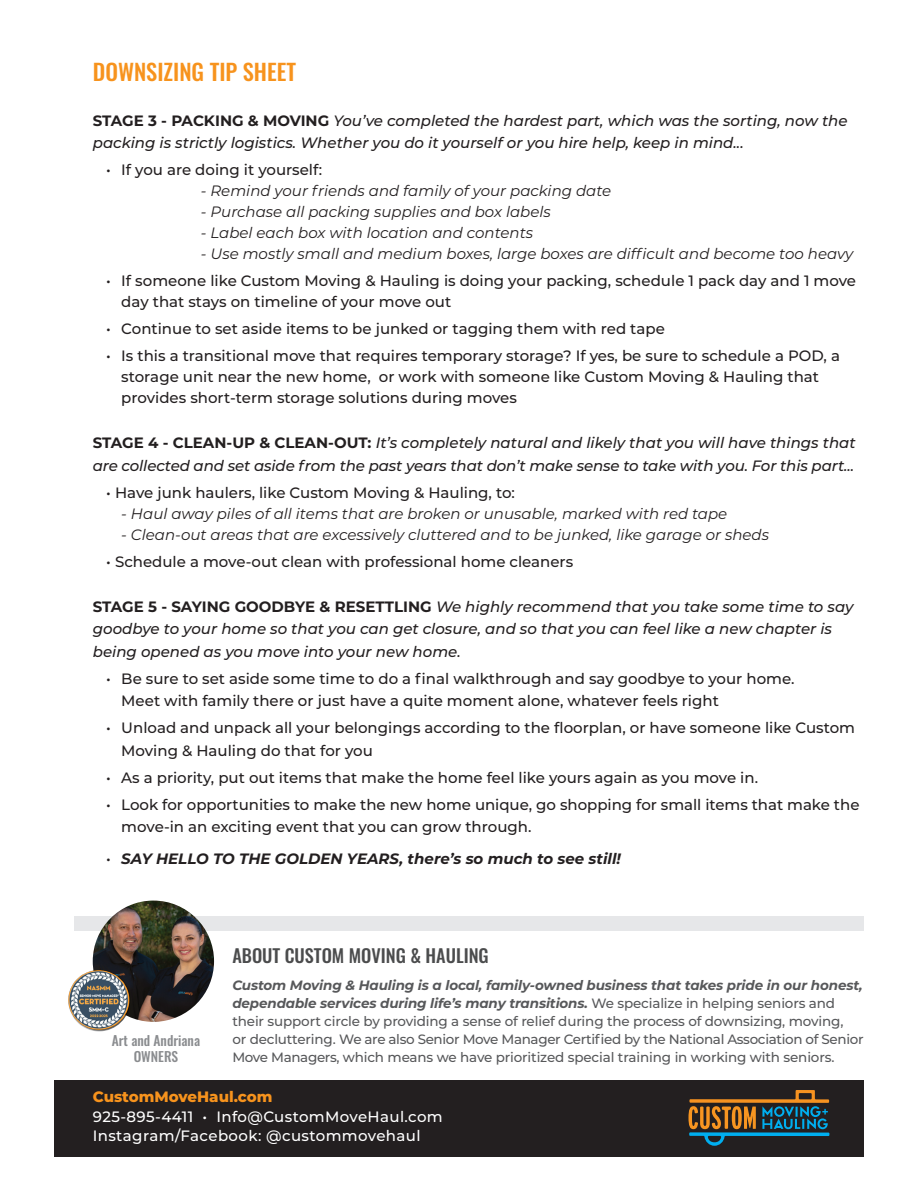
<style>
.page{position:relative;width:918px;height:1188px;background:#fff}
.page>*{position:absolute;margin:0;border:0;box-sizing:border-box;transform-origin:0 0}
.t1{font:500 22.5px "Oswald";color:#f7931d}
.t2{font:500 18.15px "Oswald";color:#4b4c4d}
.t3{font:500 15px/21px "Montserrat";color:#231f20}
.t4{font:italic 500 15px/22.5px "Montserrat";color:#231f20}
.t5{font:italic 15px "Montserrat";color:#231f20}
.t6{font:500 15px "Montserrat";letter-spacing:.025em;color:#fff}
.t7{font:italic 700 15px "Montserrat";color:#231f20}
.t8{font:800 15px "Montserrat";color:#f7931d}
.t9{font:500 13.5px/18px "Montserrat";letter-spacing:-.01em;color:#57585a}
.t10{font:italic 700 13.5px "Montserrat";letter-spacing:-.01em;color:#57585a}
.t11{font:500 13.5px "Oswald";color:#8a8c8f}
.s1{font-weight:700;font-style:normal}
.s2{font-weight:500;font-style:normal}
.s3{font-weight:700;font-style:italic}
</style>
<div class="page">
<div style="left:54px;top:1080px;width:810px;height:77px;background:#231f20"></div>
<svg style="left:689px;top:1090px;width:140px;height:56px"></svg>
<div style="left:75px;top:916px;width:789px;height:15px;background:#e6e7e9"></div>
<img style="left:93px;top:901px;width:121px;height:121px;border-radius:60px">
<img style="left:68px;top:969px;width:62px;height:63px;border-radius:31px">
<p class="t1" style="left:93px;top:60px;width:205px">DOWNSIZING TIP SHEET</p>
<p class="t4" style="left:93px;top:108px;width:756px"><span class="s1">STAGE 3 - PACKING &amp; MOVING</span> You’ve completed the hardest part, which was the sorting, now the packing is strictly logistics. Whether you do it yourself or you hire help, keep in mind...</p>
<p class="t3" style="left:106px;top:159px;width:217px">• If you are doing it yourself:</p>
<p class="t5" style="left:201px;top:180px;width:412px">- Remind your friends and family of your packing date</p>
<p class="t5" style="left:201px;top:201px;width:352px">- Purchase all packing supplies and box labels</p>
<p class="t5" style="left:201px;top:222px;width:334px">- Label each box with location and contents</p>
<p class="t5" style="left:201px;top:243px;width:654px">- Use mostly small and medium boxes, large boxes are difficult and become too heavy</p>
<p class="t3" style="left:121px;top:270px;width:736px;text-indent:-15px">• If someone like Custom Moving &amp; Hauling is doing your packing, schedule 1 pack day and 1 move day that stays on timeline of your move out</p>
<p class="t3" style="left:106px;top:318px;width:560px">• Continue to set aside items to be junked or tagging them with red tape</p>
<p class="t3" style="left:121px;top:345px;width:720px;text-indent:-15px">• Is this a transitional move that requires temporary storage? If yes, be sure to schedule a POD, a storage unit near the new home, or work with someone like Custom Moving &amp; Hauling that provides short-term storage solutions during moves</p>
<p class="t4" style="left:93px;top:431px;width:764px"><span class="s1">STAGE 4 - CLEAN-UP &amp; CLEAN-OUT:</span> It’s completely natural and likely that you will have things that are collected and set aside from the past years that don’t make sense to take with you. For this part...</p>
<p class="t3" style="left:106px;top:481px;width:410px">• Have junk haulers, like Custom Moving &amp; Hauling, to:</p>
<p class="t5" style="left:121px;top:503px;width:608px">- Haul away piles of all items that are broken or unusable, marked with red tape</p>
<p class="t5" style="left:121px;top:524px;width:649px">- Clean-out areas that are excessively cluttered and to be junked, like garage or sheds</p>
<p class="t3" style="left:106px;top:550px;width:468px">• Schedule a move-out clean with professional home cleaners</p>
<p class="t4" style="left:93px;top:594px;width:762px"><span class="s1">STAGE 5 - SAYING GOODBYE &amp; RESETTLING</span> We highly recommend that you take some time to say goodbye to your home so that you can get closure, and so that you can feel like a new chapter is being opened as you move into your new home.</p>
<p class="t3" style="left:106px;top:667px;width:690px">• Be sure to set aside some time to do a final walkthrough and say goodbye to your home.</p>
<p class="t3" style="left:121px;top:690px;width:599px">Meet with family there or just have a quite moment alone, whatever feels right</p>
<p class="t3" style="left:121px;top:716px;width:735px;line-height:22.5px;text-indent:-15px">• Unload and unpack all your belongings according to the floorplan, or have someone like Custom<br>Moving &amp; Hauling do that for you</p>
<p class="t3" style="left:106px;top:766px;width:653px">• As a priority, put out items that make the home feel like yours again as you move in.</p>
<p class="t3" style="left:121px;top:792px;width:740px;line-height:22.5px;text-indent:-15px">• Look for opportunities to make the new home unique, go shopping for small items that make the move-in an exciting event that you can grow through.</p>
<p class="t7" style="left:106px;top:847px;width:516px"><span class="s2">•</span> SAY HELLO TO THE GOLDEN YEARS, there’s so much to see still!</p>
<p class="t11" style="left:112px;top:1033px;width:90px">Art and Andriana</p>
<p class="t11" style="left:134px;top:1050px;width:46px">OWNERS</p>
<p class="t2" style="left:232px;top:946px;width:258px">ABOUT CUSTOM MOVING &amp; HAULING</p>
<p class="t10" style="left:232px;top:975px;width:632px">Custom Moving &amp; Hauling is a local, family-owned business that takes pride in our honest,</p>
<p class="t9" style="left:232px;top:993px;width:633px"><span class="s3">dependable services during life’s many transitions.</span> We specialize in helping seniors and their support circle by providing a sense of relief during the process of downsizing, moving,<br>or decluttering. We are also Senior Move Manager Certified by the National Association of Senior Move Managers, which means we have prioritized special training in working with seniors.</p>
<p class="t8" style="left:93px;top:1086px;width:181px">CustomMoveHaul.com</p>
<p class="t6" style="left:93px;top:1106px;width:351px">925-895-4411 • Info@CustomMoveHaul.com</p>
<p class="t6" style="left:93px;top:1125px;width:329px">Instagram/Facebook: @custommovehaul</p>
</div>
